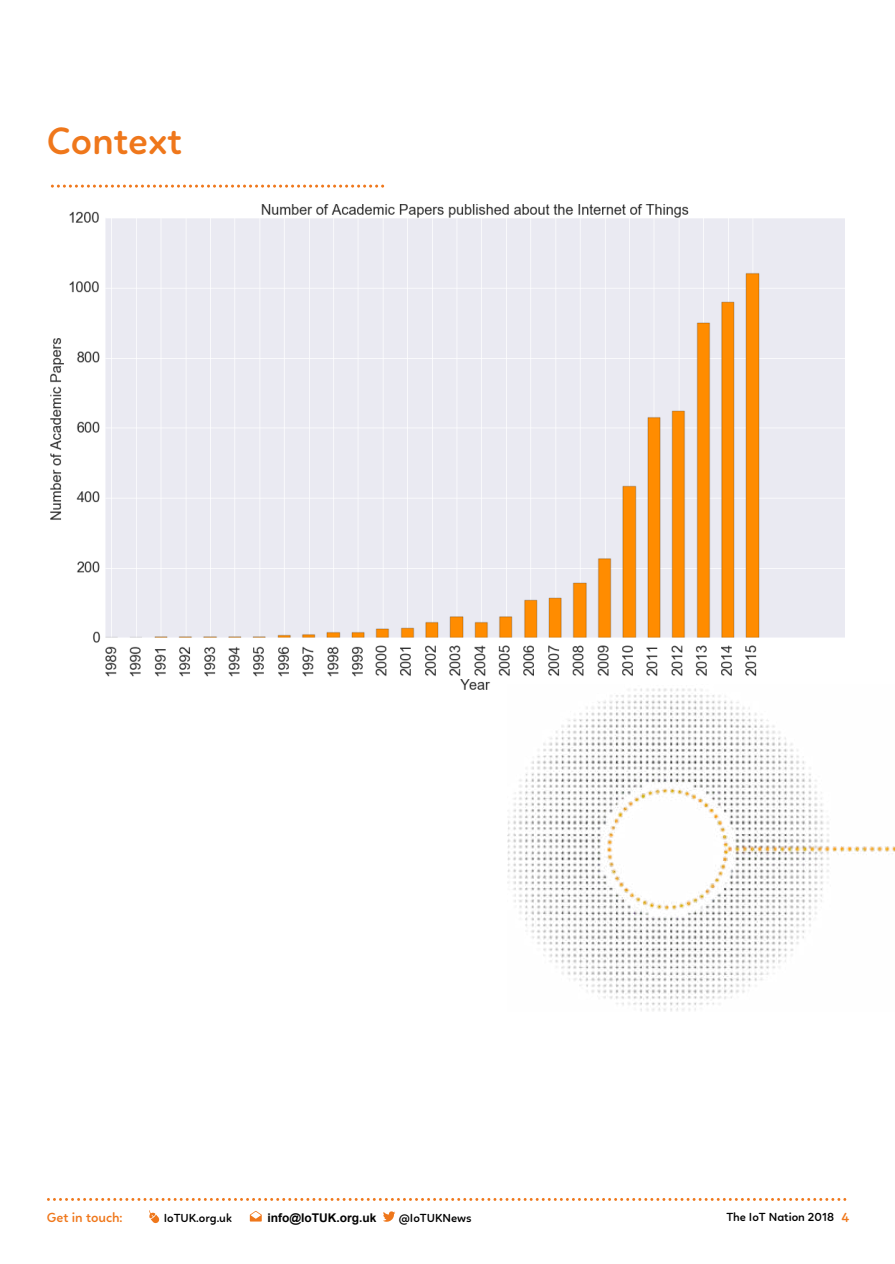
<style>
.page{position:relative;width:895px;height:1264px;background:#fff}
.page>*{position:absolute;margin:0;border:0;box-sizing:border-box;transform-origin:0 0}
.t1{font:600 39px "Linotte";color:#ef771b}
.t2{font:600 13.5px "Linotte";color:#ef771b}
.t3{font:600 12px "Linotte";color:#000}
.t4{font:700 12px "Arial";color:#000}
</style>
<div class="page">
<svg style="left:383px;top:1211px;width:12px;height:10px"></svg>
<svg style="left:149px;top:1210px;width:10px;height:13px"></svg>
<svg style="left:250px;top:1211px;width:12px;height:10px"></svg>
<svg style="left:48px;top:1198px;width:797px;height:2px"></svg>
<svg style="left:51px;top:185px;width:333px;height:3px"></svg>
<img style="left:50px;top:204px;width:795px;height:486px">
<img style="left:507px;top:685px;width:387px;height:326px">
<h1 class="t1" style="left:47px;top:125px;width:136px">Context</h1>
<p class="t2" style="left:47px;top:1211px;width:77px">Get in touch:</p>
<p class="t3" style="left:164px;top:1212px;width:70px">IoTUK.org.uk</p>
<p class="t4" style="left:267px;top:1208px;width:111px">info@IoTUK.org.uk</p>
<p class="t3" style="left:398px;top:1212px;width:74px">@IoTUKNews</p>
<p class="t2" style="left:841px;top:1211px;width:9px">4</p>
<p class="t3" style="left:726px;top:1212px;width:109px">The IoT Nation 2018</p>
</div>
